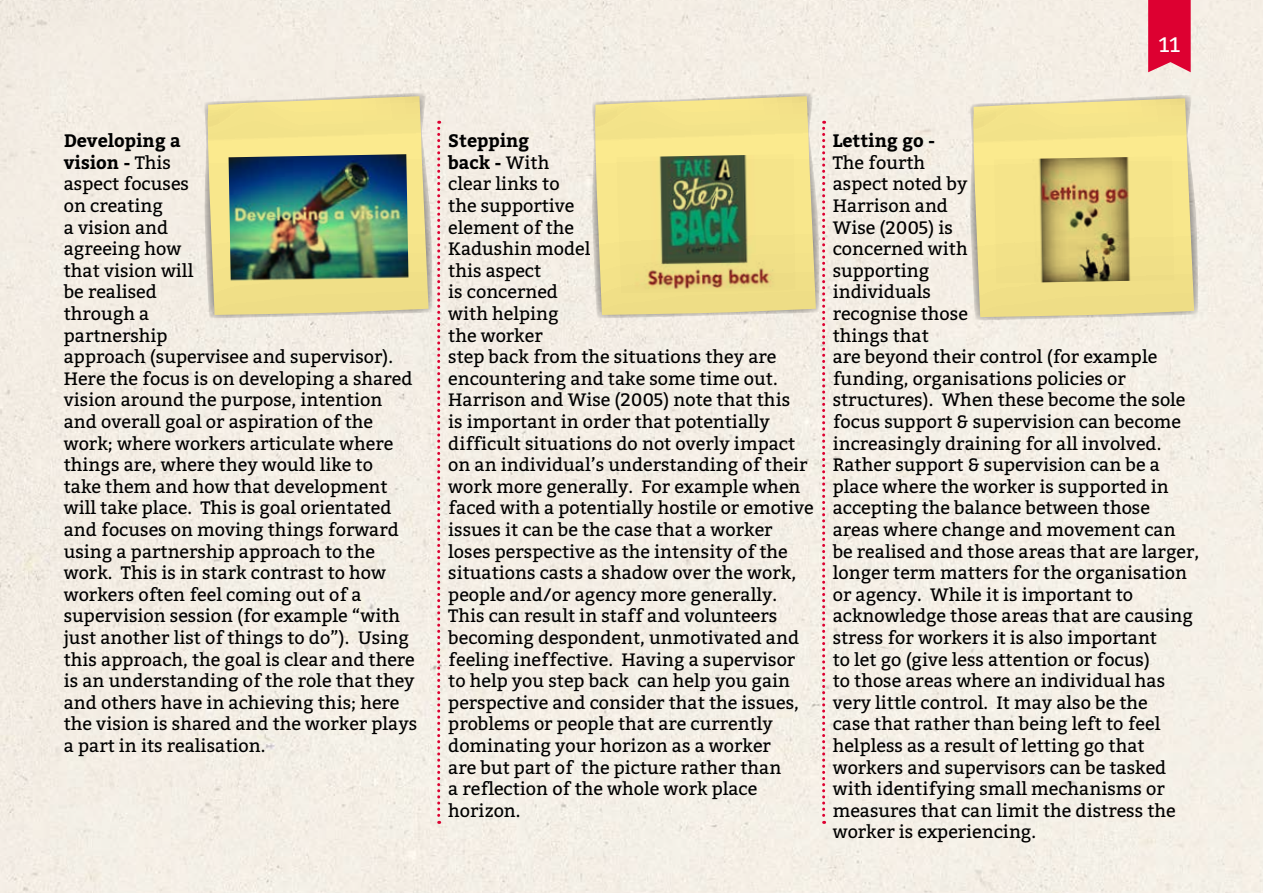
<style>
.page{position:relative;width:1263px;height:893px;background:#f4eee5}
.page>*{position:absolute;margin:0;border:0;box-sizing:border-box;transform-origin:0 0}
.t1{font:21px "Bitter";color:#fff}
.t2{font:18px/21.6px "Bitter";color:#000}
.t3{font:700 18px "Bitter";color:#000}
.s1{font-weight:700}
</style>
<div class="page">
<svg style="left:1148px;top:0;width:43px;height:72px;background:#de123e"></svg>
<svg style="left:437px;top:121px;width:3px;height:703px"></svg>
<svg style="left:822px;top:121px;width:3px;height:703px"></svg>
<svg style="left:591px;top:92px;width:229px;height:227px"></svg>
<svg style="left:595px;top:96px;width:221px;height:219px;background:#f0e091"></svg>
<img style="left:617px;top:154px;width:178px;height:139px">
<svg style="left:969px;top:95px;width:229px;height:226px"></svg>
<svg style="left:973px;top:98px;width:221px;height:219px;background:#efe090"></svg>
<img style="left:994px;top:156px;width:180px;height:127px">
<svg style="left:203px;top:92px;width:230px;height:227px"></svg>
<svg style="left:207px;top:96px;width:222px;height:219px;background:#eedf91"></svg>
<img style="left:229px;top:154px;width:179px;height:127px">
<p class="t1" style="left:1159px;top:33px;width:23px">11</p>
<p class="t2" style="left:64px;top:130px;width:355px"><span class="s1">Developing a<br>vision -</span> This<br>aspect focuses<br>on creating<br>a vision and<br>agreeing how<br>that vision will<br>be realised<br>through a<br>partnership<br>approach (supervisee and supervisor).<br>Here the focus is on developing a shared vision around the purpose, intention and overall goal or aspiration of the work; where workers articulate where things are, where they would like to<br>take them and how that development will take place. This is goal orientated and focuses on moving things forward using a partnership approach to the work. This is in stark contrast to how workers often feel coming out of a supervision session (for example “with just another list of things to do”). Using this approach, the goal is clear and there is an understanding of the role that they and others have in achieving this; here the vision is shared and the worker plays a part in its realisation.</p>
<p class="t2" style="left:448px;top:130px;width:367px"><span class="s1">Stepping<br>back -</span> With<br>clear links to<br>the supportive<br>element of the<br>Kadushin model<br>this aspect<br>is concerned<br>with helping<br>the worker<br>step back from the situations they are encountering and take some time out.<br>Harrison and Wise (2005) note that this<br>is important in order that potentially difficult situations do not overly impact on an individual’s understanding of their work more generally. For example when faced with a potentially hostile or emotive issues it can be the case that a worker loses perspective as the intensity of the situations casts a shadow over the work, people and/or agency more generally.<br>This can result in staff and volunteers becoming despondent, unmotivated and feeling ineffective. Having a supervisor to help you step back can help you gain perspective and consider that the issues, problems or people that are currently dominating your horizon as a worker<br>are but part of the picture rather than<br>a reflection of the whole work place horizon.</p>
<p class="t3" style="left:833px;top:130px;width:104px">Letting go -</p>
<p class="t2" style="left:833px;top:152px;width:368px">The fourth<br>aspect noted by<br>Harrison and<br>Wise (2005) is<br>concerned with<br>supporting<br>individuals<br>recognise those<br>things that<br>are beyond their control (for example funding, organisations policies or structures). When these become the sole focus support &amp; supervision can become increasingly draining for all involved.<br>Rather support &amp; supervision can be a place where the worker is supported in accepting the balance between those areas where change and movement can be realised and those areas that are larger, longer term matters for the organisation or agency. While it is important to acknowledge those areas that are causing stress for workers it is also important<br>to let go (give less attention or focus)<br>to those areas where an individual has very little control. It may also be the<br>case that rather than being left to feel helpless as a result of letting go that workers and supervisors can be tasked with identifying small mechanisms or measures that can limit the distress the worker is experiencing.</p>
</div>
